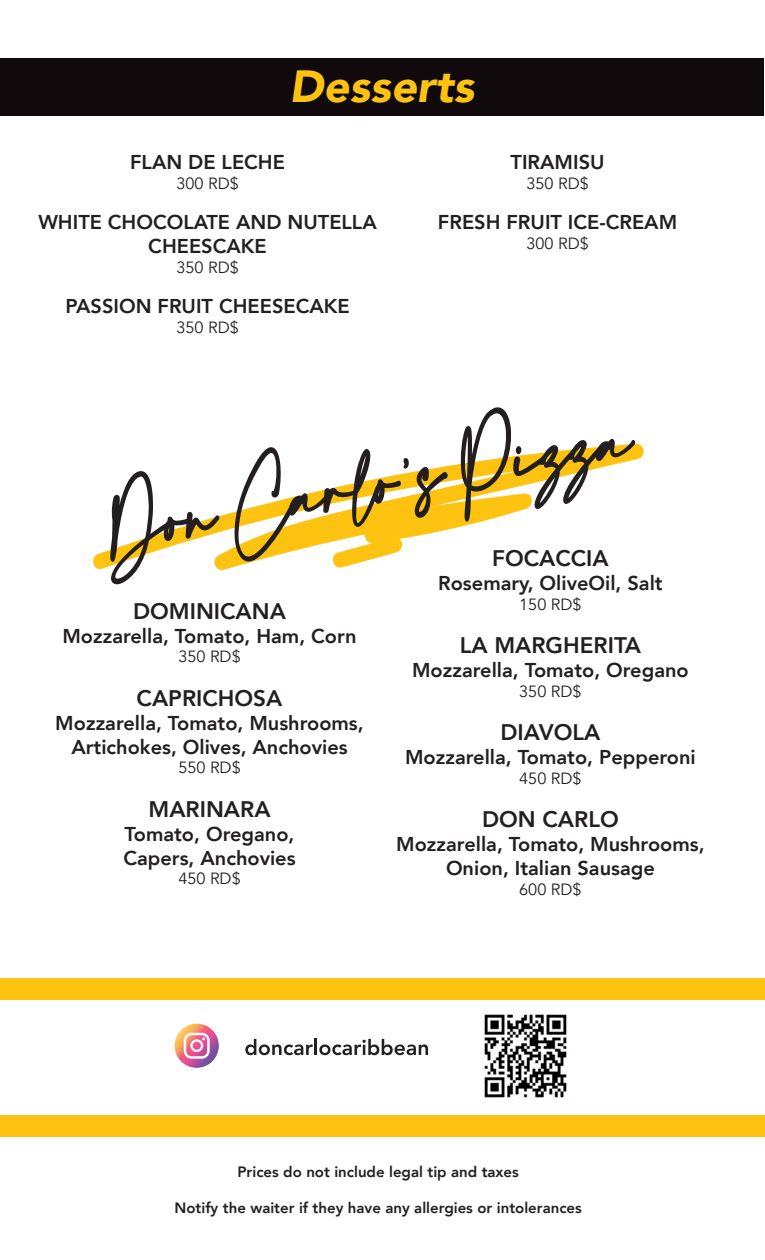
<style>
.page{position:relative;width:765px;height:1260px;background:#fff}
.page>*{position:absolute;margin:0;border:0;box-sizing:border-box;transform-origin:0 0}
.t1{font:italic 900 45px "Avenir";color:#fec210}
.t2{font:800 22.5px "Avenir";color:#231f20}
.t3{font:800 20px/24px "Avenir";color:#231f20;text-align:center}
.t4{font:16.25px "Avenir";color:#231f20}
.t5{font:800 15px "Avenir";color:#231f20}
</style>
<div class="page">
<div style="left:0;top:978px;width:765px;height:22px;background:#fec210"></div>
<svg style="left:175px;top:1024px;width:44px;height:44px"></svg>
<svg style="left:184px;top:1033px;width:26px;height:26px"></svg>
<svg style="left:245px;top:1039px;width:68px;height:16px"></svg>
<hr style="left:314px;top:1039px;width:3px;height:16px;background:#231f20">
<svg style="left:319px;top:1039px;width:109px;height:16px"></svg>
<img style="left:484px;top:1014px;width:83px;height:84px">
<div style="left:0;top:1115px;width:765px;height:21px;background:#fec210"></div>
<svg style="left:93px;top:443px;width:551px;height:128px"></svg>
<svg style="left:110px;top:470px;width:109px;height:115px"></svg>
<svg style="left:234px;top:447px;width:175px;height:115px"></svg>
<svg style="left:415px;top:467px;width:33px;height:51px;background:#b49231"></svg>
<svg style="left:459px;top:407px;width:176px;height:115px"></svg>
<div style="left:0;top:59px;width:764px;height:57px;background:#110a0c"></div>
<h1 class="t1" style="left:289px;top:49px;width:186px">Desserts</h1>
<p class="t3" style="left:130px;top:150px;width:156px">FLAN DE LECHE</p>
<p class="t4" style="left:176px;top:173px;width:64px">300 RD$</p>
<p class="t3" style="left:38px;top:210px;width:340px">WHITE CHOCOLATE AND NUTELLA<br>CHEESCAKE</p>
<p class="t4" style="left:176px;top:257px;width:64px">350 RD$</p>
<p class="t3" style="left:65px;top:294px;width:286px">PASSION FRUIT CHEESECAKE</p>
<p class="t4" style="left:176px;top:317px;width:64px">350 RD$</p>
<p class="t3" style="left:511px;top:150px;width:96px">TIRAMISU</p>
<p class="t4" style="left:526px;top:173px;width:64px">350 RD$</p>
<p class="t3" style="left:438px;top:210px;width:241px">FRESH FRUIT ICE-CREAM</p>
<p class="t4" style="left:526px;top:233px;width:64px">300 RD$</p>
<p class="t2" style="left:133px;top:593px;width:154px">DOMINICANA</p>
<p class="t3" style="left:62px;top:624px;width:296px">Mozzarella, Tomato, Ham, Corn</p>
<p class="t4" style="left:178px;top:647px;width:64px">350 RD$</p>
<p class="t2" style="left:137px;top:680px;width:147px">CAPRICHOSA</p>
<p class="t3" style="left:55px;top:711px;width:310px">Mozzarella, Tomato, Mushrooms,<br>Artichokes, Olives, Anchovies</p>
<p class="t4" style="left:178px;top:758px;width:64px">550 RD$</p>
<p class="t2" style="left:149px;top:791px;width:124px">MARINARA</p>
<p class="t3" style="left:123px;top:822px;width:174px;text-align:left">Tomato, Oregano,<br>Capers, Anchovies</p>
<p class="t4" style="left:178px;top:869px;width:64px">450 RD$</p>
<p class="t2" style="left:492px;top:541px;width:118px">FOCACCIA</p>
<p class="t3" style="left:438px;top:571px;width:226px">Rosemary, OliveOil, Salt</p>
<p class="t4" style="left:519px;top:594px;width:64px">150 RD$</p>
<p class="t2" style="left:460px;top:628px;width:183px">LA MARGHERITA</p>
<p class="t3" style="left:412px;top:658px;width:278px">Mozzarella, Tomato, Oregano</p>
<p class="t4" style="left:519px;top:681px;width:64px">350 RD$</p>
<p class="t2" style="left:501px;top:715px;width:101px">DIAVOLA</p>
<p class="t3" style="left:405px;top:745px;width:292px">Mozzarella, Tomato, Pepperoni</p>
<p class="t4" style="left:519px;top:768px;width:64px">450 RD$</p>
<p class="t2" style="left:482px;top:802px;width:138px">DON CARLO</p>
<p class="t3" style="left:396px;top:832px;width:310px">Mozzarella, Tomato, Mushrooms,<br>Onion, Italian Sausage</p>
<p class="t4" style="left:519px;top:879px;width:64px">600 RD$</p>
<p class="t5" style="left:237px;top:1160px;width:283px">Prices do not include legal tip and taxes</p>
<p class="t5" style="left:175px;top:1196px;width:409px">Notify the waiter if they have any allergies or intolerances</p>
</div>
